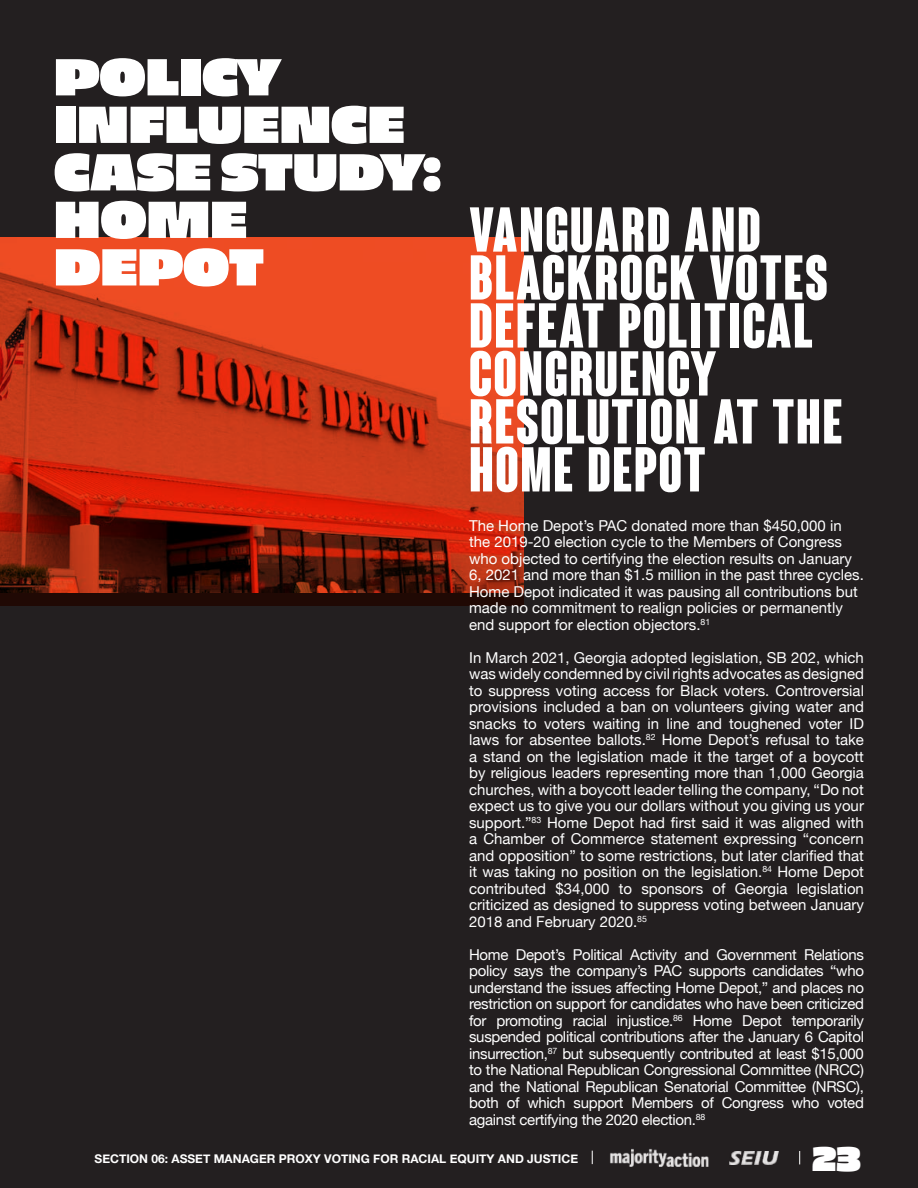
<style>
.page{position:relative;width:918px;height:1188px;background:#231f20}
.page>*{position:absolute;margin:0;border:0;box-sizing:border-box;transform-origin:0 0}
.t1{font:700 condensed 61.5px/48px "Coluna";letter-spacing:.03em;color:#fff}
.t2{font:51.75px/47.5px "Piepie";color:#fff}
.t3{font:33.75px "Piepie";color:#fff}
.t4{font:15px/16.5px "Helvetica Neue";color:#fff;text-align:justify}
.t5{font:700 12px "Helvetica Neue";color:#fff}
</style>
<div class="page">
<svg style="left:0;top:237px;width:524px;height:369px;background:#b83215"></svg>
<img style="left:610px;top:1148px;width:99px;height:19px">
<img style="left:729px;top:1152px;width:49px;height:13px">
<svg style="left:592px;top:1151px;width:1px;height:13px"></svg>
<svg style="left:799px;top:1151px;width:1px;height:13px"></svg>
<h2 class="t2" style="left:54px;top:48px;width:389px">POLICY<br>INFLUENCE<br>CASE STUDY:<br>HOME<br>DEPOT</h2>
<h1 class="t1" style="left:469px;top:212px;width:375px">VANGUARD AND<br>BLACKROCK VOTES<br>DEFEAT POLITICAL<br>CONGRUENCY<br>RESOLUTION AT THE<br>HOME DEPOT</h1>
<p class="t4" style="left:469px;top:518px;width:396px;text-align:left">The Home Depot’s PAC donated more than $450,000 in the 2019-20 election cycle to the Members of Congress who objected to certifying the election results on January 6, 2021 and more than $1.5 million in the past three cycles.<br>Home Depot indicated it was pausing all contributions but made no commitment to realign policies or permanently end support for election objectors.<sup>81</sup></p>
<p class="t4" style="left:469px;top:650px;width:396px">In March 2021, Georgia adopted legislation, SB 202, which was widely condemned by civil rights advocates as designed to suppress voting access for Black voters. Controversial provisions included a ban on volunteers giving water and snacks to voters waiting in line and toughened voter ID laws for absentee ballots.<sup>82</sup> Home Depot’s refusal to take a stand on the legislation made it the target of a boycott by religious leaders representing more than 1,000 Georgia churches, with a boycott leader telling the company, “Do not expect us to give you our dollars without you giving us your support.”<sup>83</sup> Home Depot had first said it was aligned with a Chamber of Commerce statement expressing “concern and opposition” to some restrictions, but later clarified that it was taking no position on the legislation.<sup>84</sup> Home Depot contributed $34,000 to sponsors of Georgia legislation criticized as designed to suppress voting between January 2018 and February 2020.<sup>85</sup></p>
<p class="t4" style="left:469px;top:947px;width:396px">Home Depot’s Political Activity and Government Relations policy says the company’s PAC supports candidates “who understand the issues affecting Home Depot,” and places no restriction on support for candidates who have been criticized for promoting racial injustice.<sup>86</sup> Home Depot temporarily suspended political contributions after the January 6 Capitol insurrection,<sup>87</sup> but subsequently contributed at least $15,000 to the National Republican Congressional Committee (NRCC) and the National Republican Senatorial Committee (NRSC), both of which support Members of Congress who voted against certifying the 2020 election.<sup>88</sup></p>
<p class="t5" style="left:95px;top:1149px;width:485px">SECTION 06: ASSET MANAGER PROXY VOTING FOR RACIAL EQUITY AND JUSTICE</p>
<h3 class="t3" style="left:812px;top:1134px;width:50px">23</h3>
</div>
